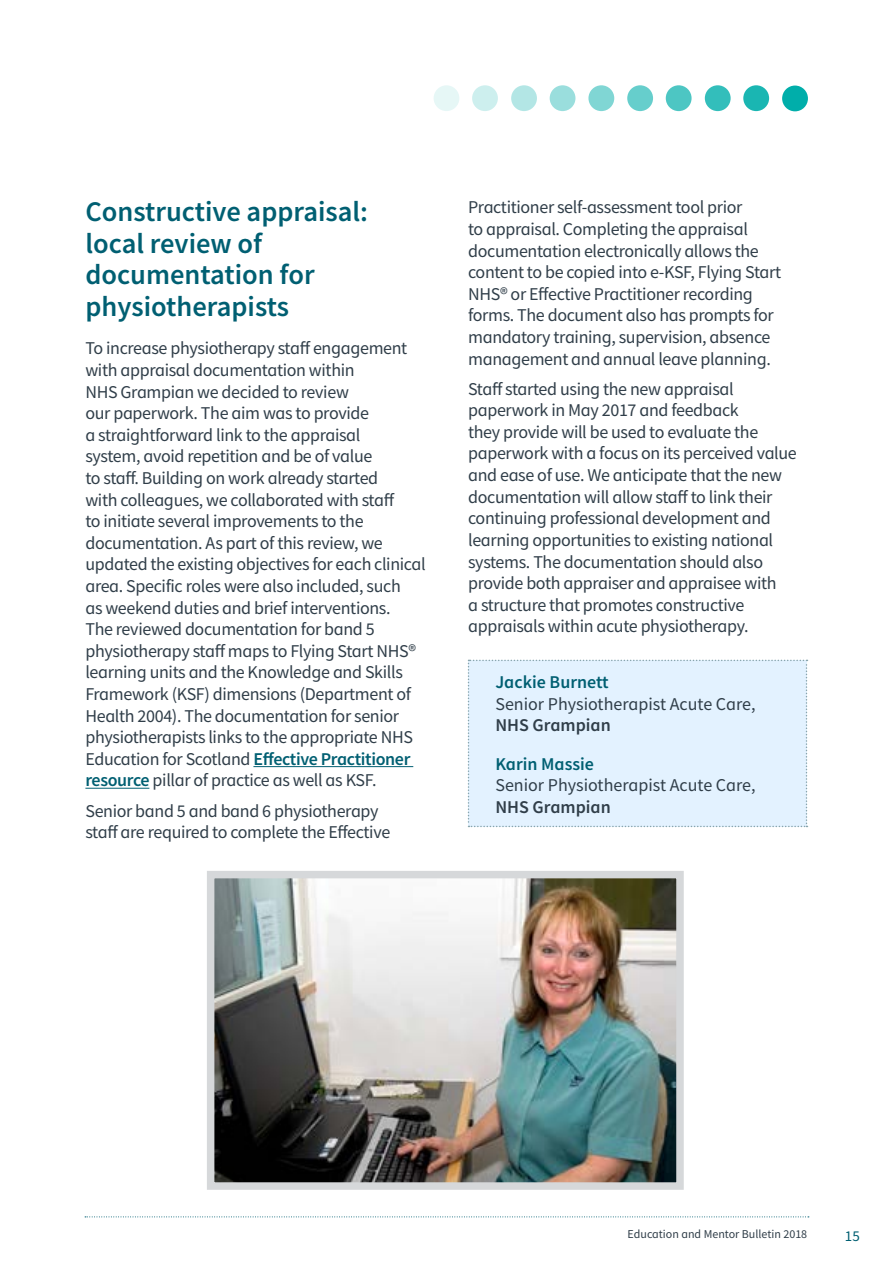
<style>
.page{position:relative;width:893px;height:1263px;background:#fff}
.page>*{position:absolute;margin:0;border:0;box-sizing:border-box;transform-origin:0 0}
.t1{font:600 28.5px/31.5px "Source Sans Pro";color:#005f72}
.t2{font:18px/21.6px "Source Sans Pro";letter-spacing:-.02em;color:#303e49}
.t3{font:18px "Source Sans Pro";color:#303e49}
.t4{font:600 18px "Source Sans Pro";color:#005f72}
.t5{font:600 18px "Source Sans Pro";color:#303e49}
.t6{font:15px "Source Sans Pro";color:#005f72}
.t7{font:12px "Source Sans Pro";color:#303e49}
.s1{font-weight:600;color:#005f72}
</style>
<div class="page">
<svg style="left:85px;top:1216px;width:724px;height:1px"></svg>
<div style="left:782px;top:86px;width:26px;height:25px;background:#00aeaa;border-radius:50%"></div>
<div style="left:627px;top:85px;width:26px;height:26px;background:#66cecc;border-radius:50%"></div>
<div style="left:705px;top:85px;width:26px;height:26px;background:#33bebb;border-radius:50%"></div>
<div style="left:550px;top:85px;width:25px;height:26px;background:#9adedd;border-radius:50%"></div>
<div style="left:434px;top:85px;width:25px;height:26px;background:#e6f7f6;border-radius:50%"></div>
<div style="left:743px;top:85px;width:26px;height:26px;background:#1ab6b2;border-radius:50%"></div>
<div style="left:588px;top:85px;width:26px;height:26px;background:#80d6d4;border-radius:50%"></div>
<div style="left:472px;top:85px;width:26px;height:26px;background:#cdefee;border-radius:50%"></div>
<div style="left:666px;top:85px;width:26px;height:26px;background:#4dc6c3;border-radius:50%"></div>
<div style="left:511px;top:85px;width:26px;height:26px;background:#b3e6e5;border-radius:50%"></div>
<div style="left:468px;top:660px;width:339px;height:167px;background:#e3f2ff"></div>
<hr style="left:253px;top:766px;width:160px;height:1px;background:#005f72">
<hr style="left:85px;top:788px;width:64px;height:1px;background:#005f72">
<img style="left:216px;top:880px;width:459px;height:301px">
<div style="left:207px;top:871px;width:477px;height:319px;border:8px solid #d6d8da"></div>
<h1 class="t1" style="left:85px;top:196px;width:284px">Constructive appraisal: local review of documentation for physiotherapists</h1>
<p class="t2" style="left:85px;top:337px;width:342px">To increase physiotherapy staff engagement with appraisal documentation within<br>NHS Grampian we decided to review<br>our paperwork. The aim was to provide<br>a straightforward link to the appraisal<br>system, avoid repetition and be of value<br>to staff. Building on work already started<br>with colleagues, we collaborated with staff<br>to initiate several improvements to the documentation. As part of this review, we updated the existing objectives for each clinical area. Specific roles were also included, such<br>as weekend duties and brief interventions.<br>The reviewed documentation for band 5 physiotherapy staff maps to Flying Start NHS® learning units and the Knowledge and Skills Framework (KSF) dimensions (Department of Health 2004). The documentation for senior physiotherapists links to the appropriate NHS Education for Scotland <span class="s1">Effective Practitioner resource</span> pillar of practice as well as KSF.</p>
<p class="t2" style="left:85px;top:800px;width:306px">Senior band 5 and band 6 physiotherapy staff are required to complete the Effective</p>
<p class="t2" style="left:468px;top:196px;width:314px">Practitioner self-assessment tool prior<br>to appraisal. Completing the appraisal documentation electronically allows the content to be copied into e-KSF, Flying Start NHS® or Effective Practitioner recording forms. The document also has prompts for mandatory training, supervision, absence management and annual leave planning.</p>
<p class="t2" style="left:468px;top:378px;width:330px">Staff started using the new appraisal paperwork in May 2017 and feedback<br>they provide will be used to evaluate the paperwork with a focus on its perceived value and ease of use. We anticipate that the new documentation will allow staff to link their continuing professional development and learning opportunities to existing national systems. The documentation should also provide both appraiser and appraisee with<br>a structure that promotes constructive appraisals within acute physiotherapy.</p>
<p class="t4" style="left:495px;top:670px;width:115px">Jackie Burnett</p>
<p class="t3" style="left:495px;top:692px;width:262px">Senior Physiotherapist Acute Care,</p>
<p class="t5" style="left:495px;top:713px;width:117px">NHS Grampian</p>
<p class="t4" style="left:495px;top:752px;width:100px">Karin Massie</p>
<p class="t3" style="left:495px;top:774px;width:262px">Senior Physiotherapist Acute Care,</p>
<p class="t5" style="left:495px;top:795px;width:117px">NHS Grampian</p>
<p class="t7" style="left:628px;top:1227px;width:181px">Education and Mentor Bulletin 2018</p>
<p class="t6" style="left:845px;top:1226px;width:16px">15</p>
</div>
